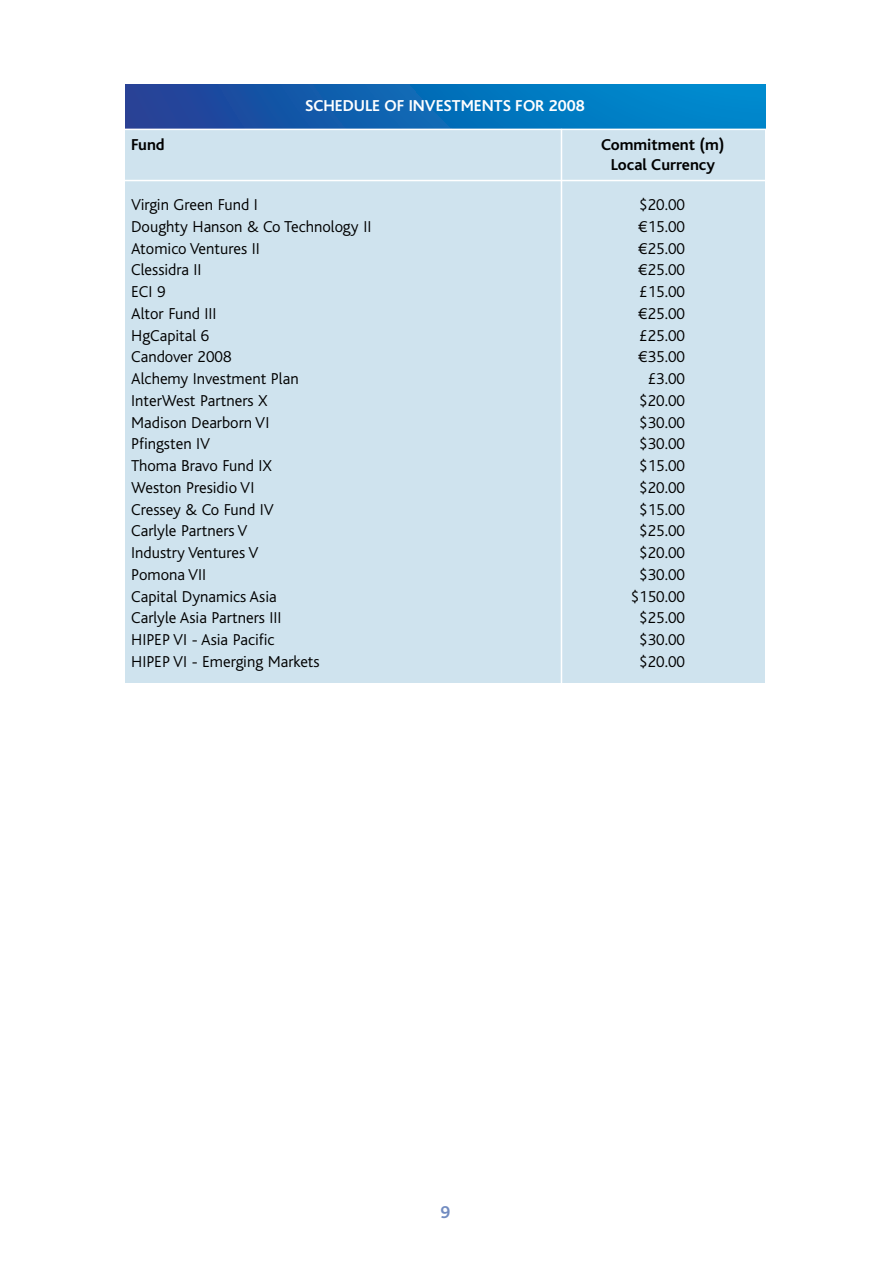
<style>
.page{position:relative;width:890px;height:1261px;background:#fff}
.page>*{position:absolute;margin:0;border:0;box-sizing:border-box;transform-origin:0 0}
.t1{font:700 18px "Bliss";color:#718bc0}
.t2{font:300 16.5px "Bliss";color:#000}
.t3{font:700 16.5px/19.8px "Bliss";color:#000;text-align:center}
.t4{font:700 16.5px "Bliss";color:#fff}
</style>
<div class="page">
<div style="left:126px;top:84px;width:639px;height:599px;background:#cfe3ee"></div>
<svg style="left:126px;top:84px;width:639px;height:45px;background:#0d6bb6"></svg>
<hr style="left:116px;top:129px;width:656px;height:1px;background:#fff">
<hr style="left:116px;top:180px;width:701px;height:1px;background:#fff">
<hr style="left:560px;top:129px;width:2px;height:583px;background:#fff">
<p class="t4" style="left:305px;top:99px;width:281px">SCHEDULE OF INVESTMENTS FOR 2008</p>
<p class="t3" style="left:131px;top:137px;width:35px">Fund</p>
<p class="t3" style="left:601px;top:137px;width:125px">Commitment (m)<br>Local Currency</p>
<p class="t2" style="left:131px;top:198px;width:128px">Virgin Green Fund I</p>
<p class="t2" style="left:639px;top:198px;width:47px">$20.00</p>
<p class="t2" style="left:131px;top:220px;width:242px">Doughty Hanson &amp; Co Technology II</p>
<p class="t2" style="left:638px;top:220px;width:48px">¤15.00</p>
<p class="t2" style="left:131px;top:242px;width:130px">Atomico Ventures II</p>
<p class="t2" style="left:638px;top:242px;width:48px">¤25.00</p>
<p class="t2" style="left:131px;top:264px;width:72px">Clessidra II</p>
<p class="t2" style="left:638px;top:264px;width:48px">¤25.00</p>
<p class="t2" style="left:131px;top:285px;width:36px">ECI 9</p>
<p class="t2" style="left:639px;top:285px;width:47px">£15.00</p>
<p class="t2" style="left:131px;top:307px;width:87px">Altor Fund III</p>
<p class="t2" style="left:638px;top:307px;width:48px">¤25.00</p>
<p class="t2" style="left:131px;top:329px;width:80px">HgCapital 6</p>
<p class="t2" style="left:639px;top:329px;width:47px">£25.00</p>
<p class="t2" style="left:131px;top:351px;width:102px">Candover 2008</p>
<p class="t2" style="left:638px;top:351px;width:48px">¤35.00</p>
<p class="t2" style="left:131px;top:372px;width:169px">Alchemy Investment Plan</p>
<p class="t2" style="left:648px;top:372px;width:39px">£3.00</p>
<p class="t2" style="left:131px;top:394px;width:138px">InterWest Partners X</p>
<p class="t2" style="left:639px;top:394px;width:47px">$20.00</p>
<p class="t2" style="left:131px;top:416px;width:140px">Madison Dearborn VI</p>
<p class="t2" style="left:639px;top:416px;width:47px">$30.00</p>
<p class="t2" style="left:131px;top:438px;width:81px">Pfingsten IV</p>
<p class="t2" style="left:639px;top:438px;width:47px">$30.00</p>
<p class="t2" style="left:131px;top:459px;width:142px">Thoma Bravo Fund IX</p>
<p class="t2" style="left:639px;top:459px;width:47px">$15.00</p>
<p class="t2" style="left:131px;top:481px;width:125px">Weston Presidio VI</p>
<p class="t2" style="left:639px;top:481px;width:47px">$20.00</p>
<p class="t2" style="left:131px;top:503px;width:144px">Cressey &amp; Co Fund IV</p>
<p class="t2" style="left:639px;top:503px;width:47px">$15.00</p>
<p class="t2" style="left:131px;top:525px;width:118px">Carlyle Partners V</p>
<p class="t2" style="left:639px;top:525px;width:47px">$25.00</p>
<p class="t2" style="left:131px;top:546px;width:129px">Industry Ventures V</p>
<p class="t2" style="left:639px;top:546px;width:47px">$20.00</p>
<p class="t2" style="left:131px;top:568px;width:77px">Pomona VII</p>
<p class="t2" style="left:639px;top:568px;width:47px">$30.00</p>
<p class="t2" style="left:131px;top:590px;width:147px">Capital Dynamics Asia</p>
<p class="t2" style="left:631px;top:590px;width:56px">$150.00</p>
<p class="t2" style="left:131px;top:612px;width:152px">Carlyle Asia Partners III</p>
<p class="t2" style="left:639px;top:612px;width:47px">$25.00</p>
<p class="t2" style="left:131px;top:633px;width:145px">HIPEP VI - Asia Pacific</p>
<p class="t2" style="left:639px;top:633px;width:47px">$30.00</p>
<p class="t2" style="left:131px;top:655px;width:190px">HIPEP VI - Emerging Markets</p>
<p class="t2" style="left:639px;top:655px;width:47px">$20.00</p>
<p class="t1" style="left:440px;top:1205px;width:11px">9</p>
</div>
